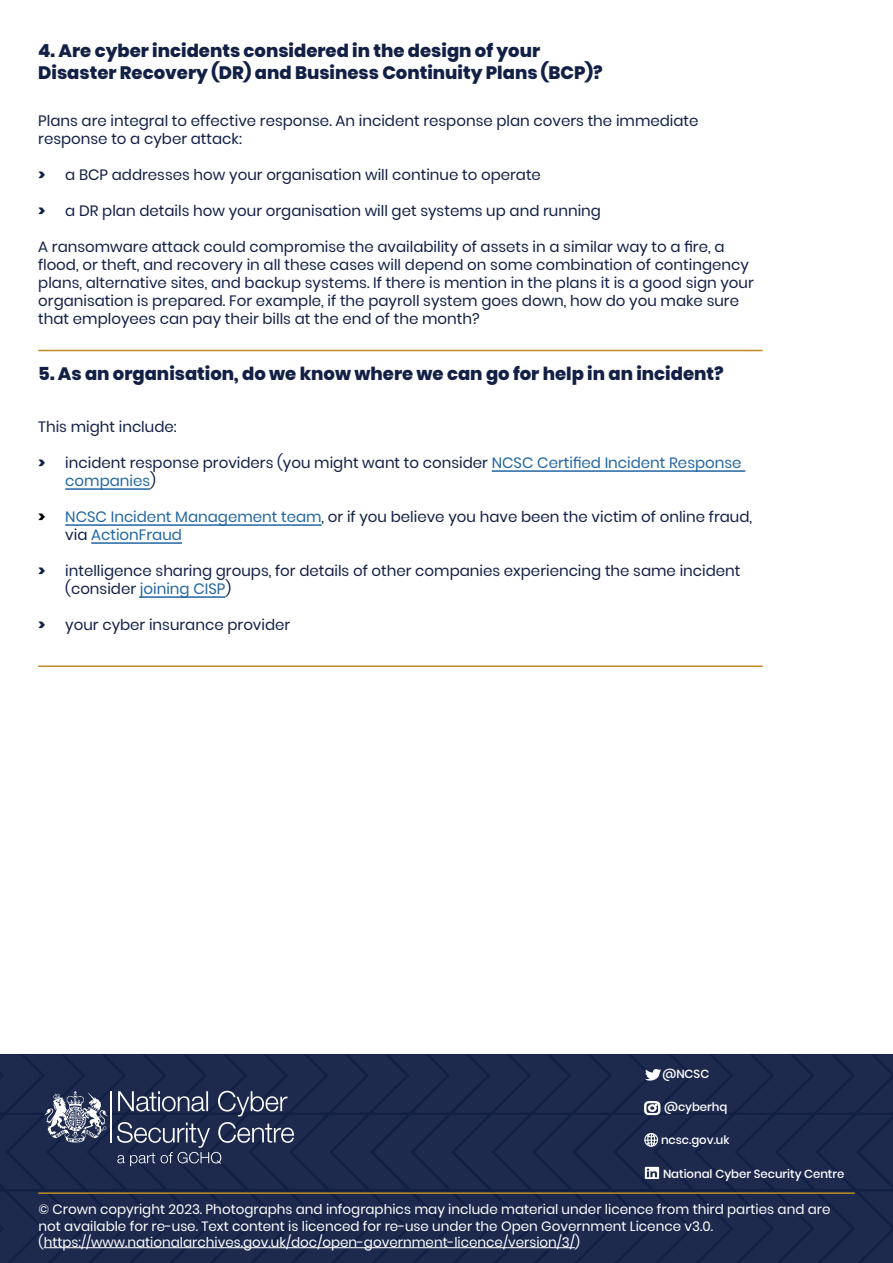
<style>
.page{position:relative;width:893px;height:1263px;background:#fff}
.page>*{position:absolute;margin:0;border:0;box-sizing:border-box;transform-origin:0 0}
.t1{font:800 18px/21.6px "Poppins";color:#122046}
.Body{font:15px/18px "Poppins";color:#122046}
.t2{font:13.5px/16.2px "Poppins";color:#fff}
.t3{font:500 11.7px "Poppins";letter-spacing:-.005em;color:#fff}
.s1{font-weight:800}
.s2{color:#2266a4}
.s3{font-weight:800;color:#000}
</style>
<div class="page">
<hr style="left:492px;top:470px;width:253px;height:2px;background:#2266a4">
<hr style="left:65px;top:488px;width:85px;height:2px;background:#2266a4">
<hr style="left:65px;top:524px;width:257px;height:2px;background:#2266a4">
<hr style="left:91px;top:542px;width:91px;height:2px;background:#2266a4">
<hr style="left:140px;top:596px;width:85px;height:2px;background:#2266a4">
<svg style="left:0;top:1054px;width:893px;height:209px;background:#202d51"></svg>
<hr style="left:44px;top:1247px;width:531px;height:1px;background:#fff">
<hr style="left:38px;top:1192px;width:817px;height:2px;background:#be8a20">
<hr style="left:38px;top:665px;width:725px;height:2px;background:#be8a20">
<hr style="left:38px;top:350px;width:725px;height:1px;background:#be8a20">
<p class="t1" style="left:38px;top:40px;width:566px">4. Are cyber incidents considered in the design of your<br>Disaster Recovery (DR) and Business Continuity Plans (BCP)?</p>
<p class="Body" style="left:38px;top:112px;width:662px">Plans are integral to effective response. An incident response plan covers the immediate response to a cyber attack:</p>
<p class="Body" style="left:38px;top:166px;width:504px"><span class="s1">&gt;</span> a BCP addresses how your organisation will continue to operate</p>
<p class="Body" style="left:38px;top:202px;width:564px"><span class="s1">&gt;</span> a DR plan details how your organisation will get systems up and running</p>
<p class="Body" style="left:38px;top:238px;width:717px">A ransomware attack could compromise the availability of assets in a similar way to a fire, a flood, or theft, and recovery in all these cases will depend on some combination of contingency plans, alternative sites, and backup systems. If there is mention in the plans it is a good sign your organisation is prepared. For example, if the payroll system goes down, how do you make sure that employees can pay their bills at the end of the month?</p>
<p class="t1" style="left:38px;top:363px;width:687px">5. As an organisation, do we know where we can go for help in an incident?</p>
<p class="Body" style="left:38px;top:418px;width:140px">This might include:</p>
<p class="Body" style="left:65px;top:454px;width:678px;text-indent:-27px"><span class="s1">&gt;</span> incident response providers (you might want to consider <span class="s2">NCSC Certified Incident Response companies</span>)</p>
<p class="Body" style="left:65px;top:508px;width:688px;text-indent:-27px"><span class="s3">&gt;</span> <span class="s2">NCSC Incident Management team</span>, or if you believe you have been the victim of online fraud, via <span class="s2">ActionFraud</span></p>
<p class="Body" style="left:65px;top:562px;width:677px;text-indent:-27px"><span class="s1">&gt;</span> intelligence sharing groups, for details of other companies experiencing the same incident (consider <span class="s2">joining CISP</span>)</p>
<p class="Body" style="left:38px;top:616px;width:254px"><span class="s1">&gt;</span> your cyber insurance provider</p>
<p class="t3" style="left:662px;top:1067px;width:48px">@NCSC</p>
<p class="t3" style="left:664px;top:1100px;width:65px">@cyberhq</p>
<p class="t3" style="left:661px;top:1133px;width:70px">ncsc.gov.uk</p>
<p class="t3" style="left:663px;top:1167px;width:183px">National Cyber Security Centre</p>
<p class="t2" style="left:39px;top:1201px;width:793px">© Crown copyright 2023. Photographs and infographics may include material under licence from third parties and are not available for re-use. Text content is licenced for re-use under the Open Government Licence v3.0. (https://www.nationalarchives.gov.uk/doc/open-government-licence/version/3/)</p>
</div>
